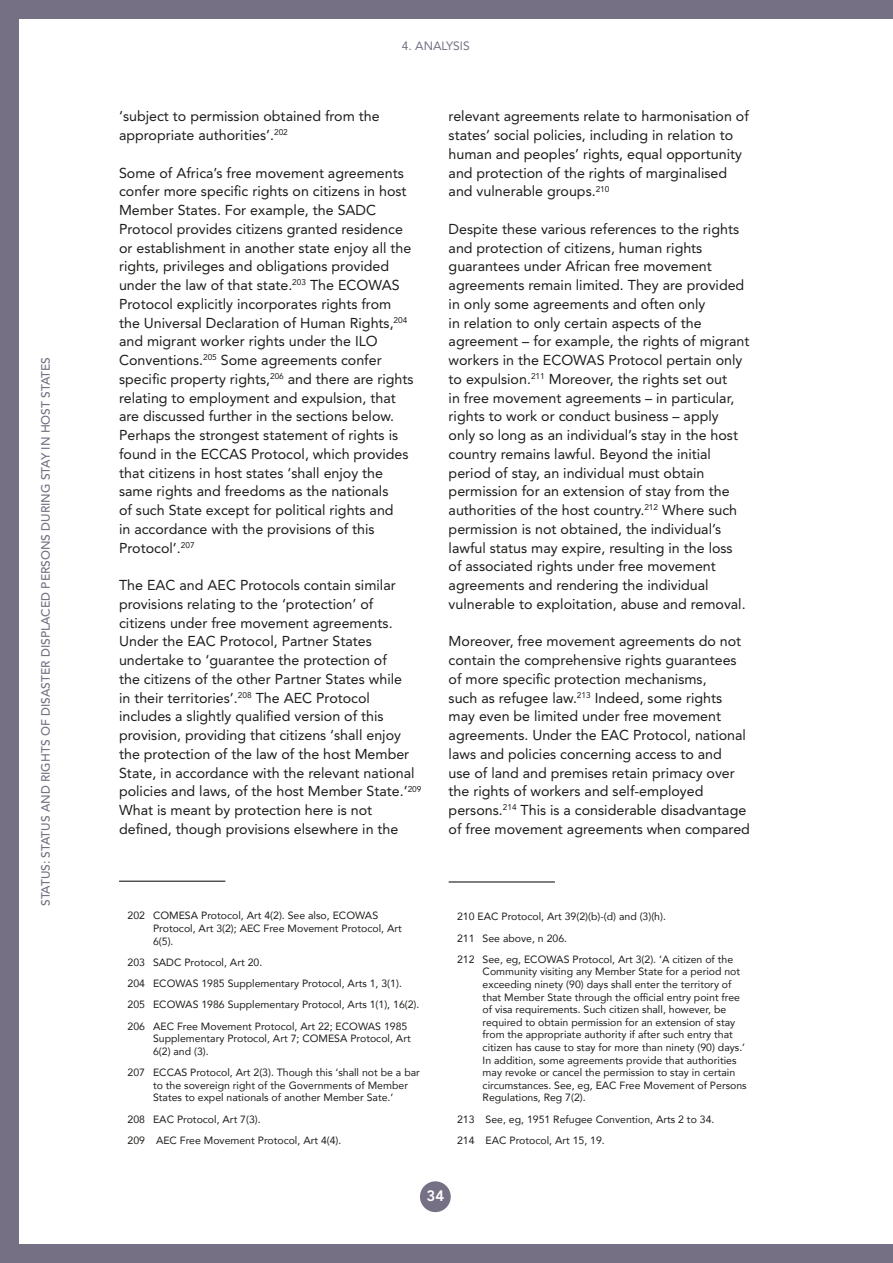
<style>
.page{position:relative;width:893px;height:1263px;background:#fff}
.page>*{position:absolute;margin:0;border:0;box-sizing:border-box;transform-origin:0 0}
.t1{font:800 15px "Avenir LT Std";color:#fff}
.t2{font:14.25px/18.8px "Avenir LT Std";color:#1d1d1b}
.t3{font:500 12px "Avenir LT Std";color:#757083}
.t4{font:12px "Avenir LT Std";color:#757083}
.t5{font:10.5px/12.6px "Avenir";color:#1d1d1b}
</style>
<div class="page">
<div style="left:0;top:0;width:19px;height:1263px;background:#757083"></div>
<div style="left:0;top:0;width:893px;height:19px;background:#757083"></div>
<div style="left:0;top:1244px;width:893px;height:19px;background:#757083"></div>
<div style="left:420px;top:1181px;width:31px;height:31px;background:#757083;border-radius:50%"></div>
<hr style="left:119px;top:881px;width:106px;height:1px;background:#1d1d1b">
<hr style="left:449px;top:881px;width:106px;height:1px;background:#1d1d1b">
<p class="t3" style="left:39px;top:906px;width:551px;rotate:-90deg">STATUS: STATUS AND RIGHTS OF DISASTER DISPLACED PERSONS DURING STAY IN HOST STATES</p>
<p class="t4" style="left:402px;top:39px;width:69px">4. ANALYSIS</p>
<p class="t2" style="left:119px;top:107px;width:262px">‘subject to permission obtained from the appropriate authorities’.<sup>202</sup></p>
<p class="t2" style="left:119px;top:163px;width:296px">Some of Africa’s free movement agreements confer more specific rights on citizens in host Member States. For example, the SADC Protocol provides citizens granted residence or establishment in another state enjoy all the rights, privileges and obligations provided under the law of that state.<sup>203</sup> The ECOWAS Protocol explicitly incorporates rights from the Universal Declaration of Human Rights,<sup>204 </sup>and migrant worker rights under the ILO Conventions.<sup>205</sup> Some agreements confer specific property rights,<sup>206</sup> and there are rights relating to employment and expulsion, that are discussed further in the sections below.<br>Perhaps the strongest statement of rights is found in the ECCAS Protocol, which provides that citizens in host states ‘shall enjoy the same rights and freedoms as the nationals<br>of such State except for political rights and<br>in accordance with the provisions of this Protocol’.<sup>207</sup></p>
<p class="t2" style="left:119px;top:576px;width:304px">The EAC and AEC Protocols contain similar provisions relating to the ‘protection’ of citizens under free movement agreements.<br>Under the EAC Protocol, Partner States undertake to ‘guarantee the protection of<br>the citizens of the other Partner States while<br>in their territories’.<sup>208</sup> The AEC Protocol includes a slightly qualified version of this provision, providing that citizens ‘shall enjoy the protection of the law of the host Member State, in accordance with the relevant national policies and laws, of the host Member State.’<sup>209<br></sup>What is meant by protection here is not defined, though provisions elsewhere in the</p>
<p class="t2" style="left:449px;top:107px;width:302px">relevant agreements relate to harmonisation of states’ social policies, including in relation to human and peoples’ rights, equal opportunity and protection of the rights of marginalised and vulnerable groups.<sup>210</sup></p>
<p class="t2" style="left:449px;top:220px;width:302px">Despite these various references to the rights and protection of citizens, human rights guarantees under African free movement agreements remain limited. They are provided in only some agreements and often only<br>in relation to only certain aspects of the agreement – for example, the rights of migrant workers in the ECOWAS Protocol pertain only to expulsion.<sup>211</sup> Moreover, the rights set out<br>in free movement agreements – in particular, rights to work or conduct business – apply<br>only so long as an individual’s stay in the host country remains lawful. Beyond the initial period of stay, an individual must obtain permission for an extension of stay from the authorities of the host country.<sup>212</sup> Where such permission is not obtained, the individual’s lawful status may expire, resulting in the loss<br>of associated rights under free movement agreements and rendering the individual vulnerable to exploitation, abuse and removal.</p>
<p class="t2" style="left:449px;top:632px;width:303px">Moreover, free movement agreements do not contain the comprehensive rights guarantees of more specific protection mechanisms,<br>such as refugee law.<sup>213</sup> Indeed, some rights may even be limited under free movement agreements. Under the EAC Protocol, national laws and policies concerning access to and<br>use of land and premises retain primacy over the rights of workers and self-employed persons.<sup>214</sup> This is a considerable disadvantage of free movement agreements when compared</p>
<p class="t5" style="left:153px;top:909px;width:250px;text-indent:-26px">202 COMESA Protocol, Art 4(2). See also, ECOWAS<br>Protocol, Art 3(2); AEC Free Movement Protocol, Art<br>6(5).</p>
<p class="t5" style="left:128px;top:951px;width:293px;line-height:21.3px">203 SADC Protocol, Art 20.<br>204 ECOWAS 1985 Supplementary Protocol, Arts 1, 3(1).<br>205 ECOWAS 1986 Supplementary Protocol, Arts 1(1), 16(2).<br>206 AEC Free Movement Protocol, Art 22; ECOWAS 1985</p>
<p class="t5" style="left:153px;top:1032px;width:259px">Supplementary Protocol, Art 7; COMESA Protocol, Art<br>6(2) and (3).</p>
<p class="t5" style="left:153px;top:1066px;width:268px;text-indent:-26px">207 ECCAS Protocol, Art 2(3). Though this ‘shall not be a bar to the sovereign right of the Governments of Member<br>States to expel nationals of another Member Sate.’</p>
<p class="t5" style="left:128px;top:1108px;width:215px;line-height:21.3px">208 EAC Protocol, Art 7(3).<br>209 AEC Free Movement Protocol, Art 4(4).</p>
<p class="t5" style="left:457px;top:906px;width:278px;line-height:21.3px">210 EAC Protocol, Art 39(2)(b)-(d) and (3)(h).<br>211 See above, n 206.<br>212 See, eg, ECOWAS Protocol, Art 3(2). ‘A citizen of the</p>
<p class="t5" style="left:483px;top:965px;width:266px">Community visiting any Member State for a period not exceeding ninety (90) days shall enter the territory of that Member State through the official entry point free of visa requirements. Such citizen shall, however, be required to obtain permission for an extension of stay from the appropriate authority if after such entry that citizen has cause to stay for more than ninety (90) days.’ In addition, some agreements provide that authorities may revoke or cancel the permission to stay in certain circumstances. See, eg, EAC Free Movement of Persons Regulations, Reg 7(2).</p>
<p class="t5" style="left:457px;top:1108px;width:259px;line-height:21.3px">213 See, eg, 1951 Refugee Convention, Arts 2 to 34.<br>214 EAC Protocol, Art 15, 19.</p>
<p class="t1" style="left:426px;top:1187px;width:19px">34</p>
</div>
